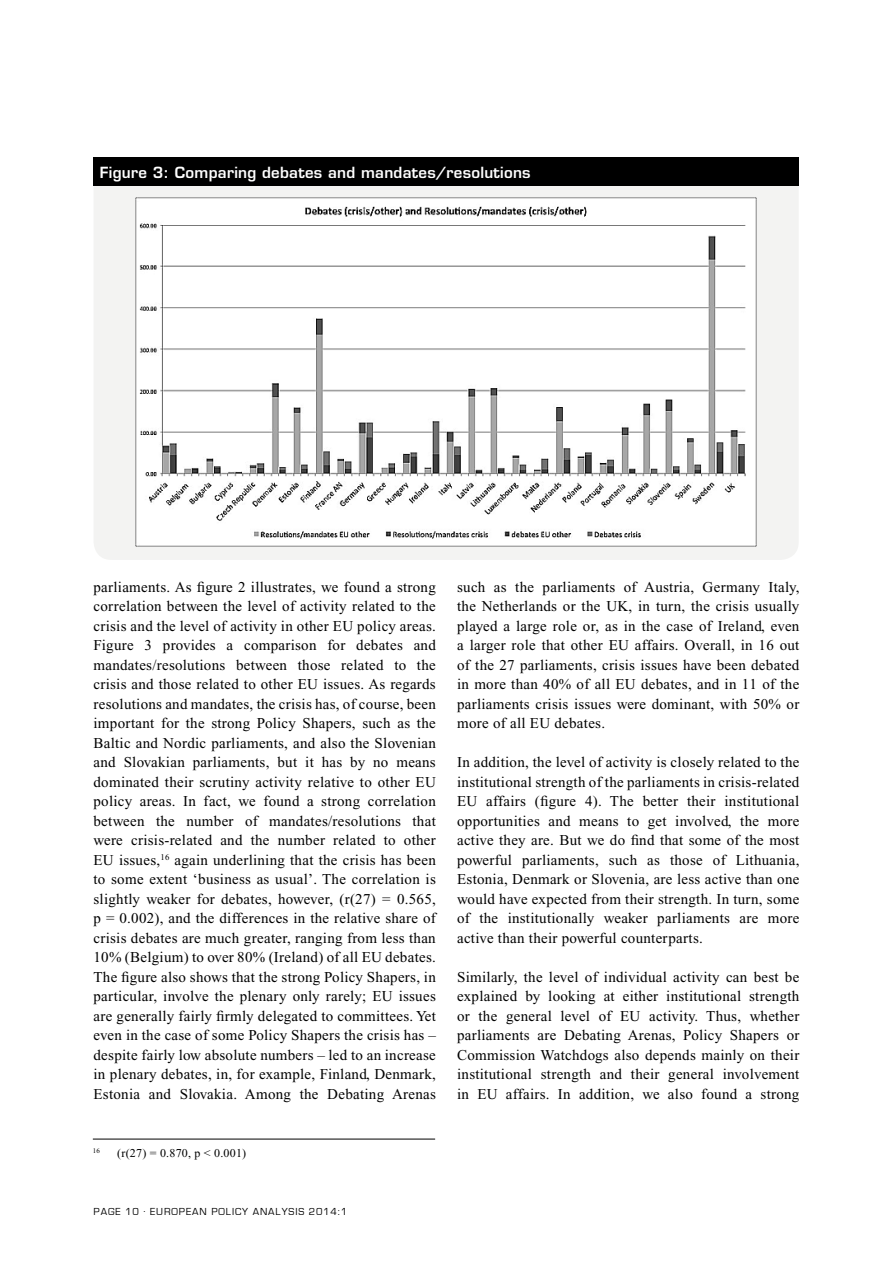
<style>
.page{position:relative;width:893px;height:1263px;background:#fff}
.page>*{position:absolute;margin:0;border:0;box-sizing:border-box;transform-origin:0 0}
.t1{font:15px/19.5px "Times New Roman";letter-spacing:.02em;color:#000;text-align:justify}
.t2{font:600 15px "Eurostile LT Std";letter-spacing:.02em;color:#fff}
.t3{font:12px "Times New Roman";letter-spacing:.02em;color:#000}
.t4{font:10.5px "Eurostile";letter-spacing:.09em;color:#000}
.t5{font:7.05px "Times New Roman";color:#000}
</style>
<div class="page">
<hr style="left:93px;top:1139px;width:342px;height:1px;background:#000">
<div style="left:94px;top:185px;width:705px;height:375px;background:#f3f3f2"></div>
<div style="left:93px;top:157px;width:706px;height:28px;background:#000"></div>
<img style="left:135px;top:197px;width:621px;height:349px">
<p class="t2" style="left:100px;top:163px;width:432px">Figure 3: Comparing debates and mandates/resolutions</p>
<p class="t1" style="left:94px;top:577px;width:344px">parliaments. As figure 2 illustrates, we found a strong correlation between the level of activity related to the crisis and the level of activity in other EU policy areas.<br>Figure 3 provides a comparison for debates and mandates/resolutions between those related to the crisis and those related to other EU issues. As regards resolutions and mandates, the crisis has, of course, been important for the strong Policy Shapers, such as the Baltic and Nordic parliaments, and also the Slovenian and Slovakian parliaments, but it has by no means dominated their scrutiny activity relative to other EU policy areas. In fact, we found a strong correlation between the number of mandates/resolutions that were crisis-related and the number related to other EU issues,<sup>16</sup> again underlining that the crisis has been to some extent ‘business as usual’. The correlation is slightly weaker for debates, however, (r(27) = 0.565, p = 0.002), and the differences in the relative share of crisis debates are much greater, ranging from less than 10% (Belgium) to over 80% (Ireland) of all EU debates.<br>The figure also shows that the strong Policy Shapers, in particular, involve the plenary only rarely; EU issues are generally fairly firmly delegated to committees. Yet even in the case of some Policy Shapers the crisis has – despite fairly low absolute numbers – led to an increase in plenary debates, in, for example, Finland, Denmark, Estonia and Slovakia. Among the Debating Arenas</p>
<p class="t1" style="left:457px;top:577px;width:344px">such as the parliaments of Austria, Germany Italy, the Netherlands or the UK, in turn, the crisis usually played a large role or, as in the case of Ireland, even a larger role that other EU affairs. Overall, in 16 out of the 27 parliaments, crisis issues have been debated in more than 40% of all EU debates, and in 11 of the parliaments crisis issues were dominant, with 50% or more of all EU debates.</p>
<p class="t1" style="left:457px;top:752px;width:344px">In addition, the level of activity is closely related to the institutional strength of the parliaments in crisis-related EU affairs (figure 4). The better their institutional opportunities and means to get involved, the more active they are. But we do find that some of the most powerful parliaments, such as those of Lithuania, Estonia, Denmark or Slovenia, are less active than one would have expected from their strength. In turn, some of the institutionally weaker parliaments are more active than their powerful counterparts.</p>
<p class="t1" style="left:457px;top:967px;width:344px">Similarly, the level of individual activity can best be explained by looking at either institutional strength or the general level of EU activity. Thus, whether parliaments are Debating Arenas, Policy Shapers or Commission Watchdogs also depends mainly on their institutional strength and their general involvement in EU affairs. In addition, we also found a strong</p>
<p class="t5" style="left:93px;top:1146px;width:9px">16</p>
<p class="t3" style="left:117px;top:1146px;width:130px">(r(27) = 0.870, p &lt; 0.001)</p>
<p class="t4" style="left:94px;top:1205px;width:255px">PAGE 10 . EUROPEAN POLICY ANALYSIS 2014:1</p>
</div>
